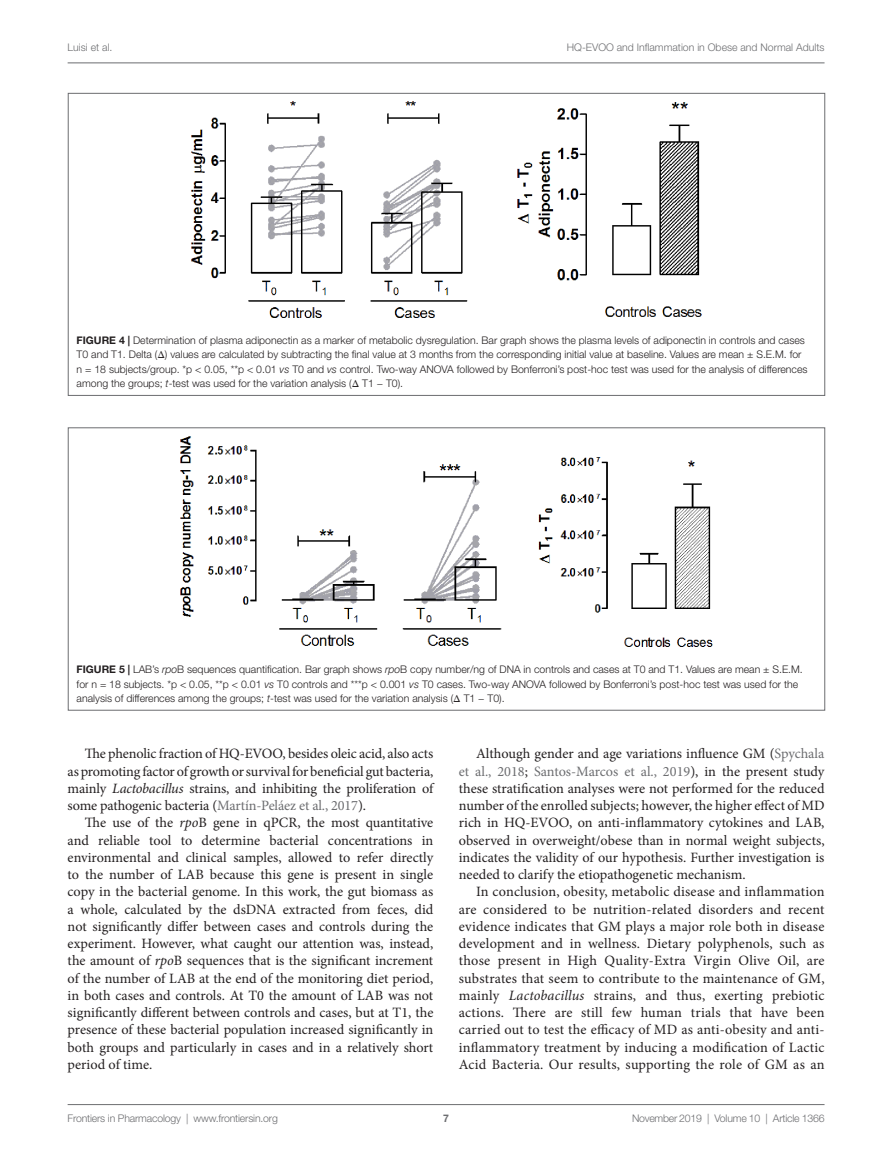
<style>
.page{position:relative;width:893px;height:1170px;background:#fff}
.page>*{position:absolute;margin:0;border:0;box-sizing:border-box;transform-origin:0 0}
.T{font:14.25px/17.2px "Minion Pro MTC";color:#231f20;text-align:justify}
.FC{font:300 10.5px/14.2px "Helvetica Neue LT Std";color:#231f20}
.t1{font:300 10.5px "Helvetica Neue LT Std";letter-spacing:-.015em;color:#6c6d70}
.t2{font:700 10.5px "Helvetica Neue LT Std";color:#6c6d70}
.s1{font-weight:700}
.s2{font-style:italic}
.s3{color:#6c6d70}
</style>
<div class="page">
<hr style="left:68px;top:63px;width:756px;height:1px;background:#6c6d70">
<hr style="left:68px;top:1104px;width:756px;height:1px;background:#6c6d70">
<img style="left:191px;top:102px;width:511px;height:215px">
<img style="left:181px;top:436px;width:531px;height:210px">
<p class="t1" style="left:68px;top:41px;width:46px">Luisi et al.</p>
<p class="t1" style="left:567px;top:41px;width:259px">HQ-EVOO and Inflammation in Obese and Normal Adults</p>
<p class="FC" style="left:77px;top:333px;width:732px"><span class="s1">FIGURE 4 |</span> Determination of plasma adiponectin as a marker of metabolic dysregulation. Bar graph shows the plasma levels of adiponectin in controls and cases T0 and T1. Delta (Δ) values are calculated by subtracting the final value at 3 months from the corresponding initial value at baseline. Values are mean ± S.E.M. for n = 18 subjects/group. *p &lt; 0.05, **p &lt; 0.01 <span class="s2">vs</span> T0 and <span class="s2">vs</span> control. Two-way ANOVA followed by Bonferroni’s post-hoc test was used for the analysis of differences among the groups; <span class="s2">t</span>-test was used for the variation analysis (Δ T1 − T0).</p>
<p class="FC" style="left:77px;top:662px;width:728px"><span class="s1">FIGURE 5 |</span> LAB’s <span class="s2">rpo</span>B sequences quantification. Bar graph shows <span class="s2">rpo</span>B copy number/ng of DNA in controls and cases at T0 and T1. Values are mean ± S.E.M. for n = 18 subjects. *p &lt; 0.05, **p &lt; 0.01 <span class="s2">vs</span> T0 controls and ***p &lt; 0.001 <span class="s2">vs</span> T0 cases. Two-way ANOVA followed by Bonferroni’s post-hoc test was used for the analysis of differences among the groups; <span class="s2">t</span>-test was used for the variation analysis (Δ T1 − T0).</p>
<p class="T" style="left:68px;top:745px;width:367px;text-indent:17px">The phenolic fraction of HQ-EVOO, besides oleic acid, also acts as promoting factor of growth or survival for beneficial gut bacteria, mainly <span class="s2">Lactobacillus</span> strains, and inhibiting the proliferation of some pathogenic bacteria (<span class="s3">Martín-Peláez et al., 2017</span>).</p>
<p class="T" style="left:68px;top:814px;width:367px;text-indent:17px">The use of the <span class="s2">rpo</span>B gene in qPCR, the most quantitative and reliable tool to determine bacterial concentrations in environmental and clinical samples, allowed to refer directly to the number of LAB because this gene is present in single copy in the bacterial genome. In this work, the gut biomass as a whole, calculated by the dsDNA extracted from feces, did not significantly differ between cases and controls during the experiment. However, what caught our attention was, instead, the amount of <span class="s2">rpo</span>B sequences that is the significant increment of the number of LAB at the end of the monitoring diet period, in both cases and controls. At T0 the amount of LAB was not significantly different between controls and cases, but at T1, the presence of these bacterial population increased significantly in both groups and particularly in cases and in a relatively short period of time.</p>
<p class="T" style="left:459px;top:745px;width:367px;text-indent:17px">Although gender and age variations influence GM (<span class="s3">Spychala et al., 2018</span>; <span class="s3">Santos-Marcos et al., 2019</span>), in the present study these stratification analyses were not performed for the reduced number of the enrolled subjects; however, the higher effect of MD rich in HQ-EVOO, on anti-inflammatory cytokines and LAB, observed in overweight/obese than in normal weight subjects, indicates the validity of our hypothesis. Further investigation is needed to clarify the etiopathogenetic mechanism.</p>
<p class="T" style="left:459px;top:883px;width:367px;text-indent:17px">In conclusion, obesity, metabolic disease and inflammation are considered to be nutrition-related disorders and recent evidence indicates that GM plays a major role both in disease development and in wellness. Dietary polyphenols, such as those present in High Quality-Extra Virgin Olive Oil, are substrates that seem to contribute to the maintenance of GM, mainly <span class="s2">Lactobacillus</span> strains, and thus, exerting prebiotic actions. There are still few human trials that have been carried out to test the efficacy of MD as anti-obesity and anti&shy;inflammatory treatment by inducing a modification of Lactic Acid Bacteria. Our results, supporting the role of GM as an</p>
<p class="t1" style="left:68px;top:1111px;width:212px">Frontiers in Pharmacology | www.frontiersin.org</p>
<p class="t1" style="left:632px;top:1111px;width:194px">November 2019 | Volume 10 | Article 1366</p>
<p class="t2" style="left:443px;top:1111px;width:7px">7</p>
</div>
